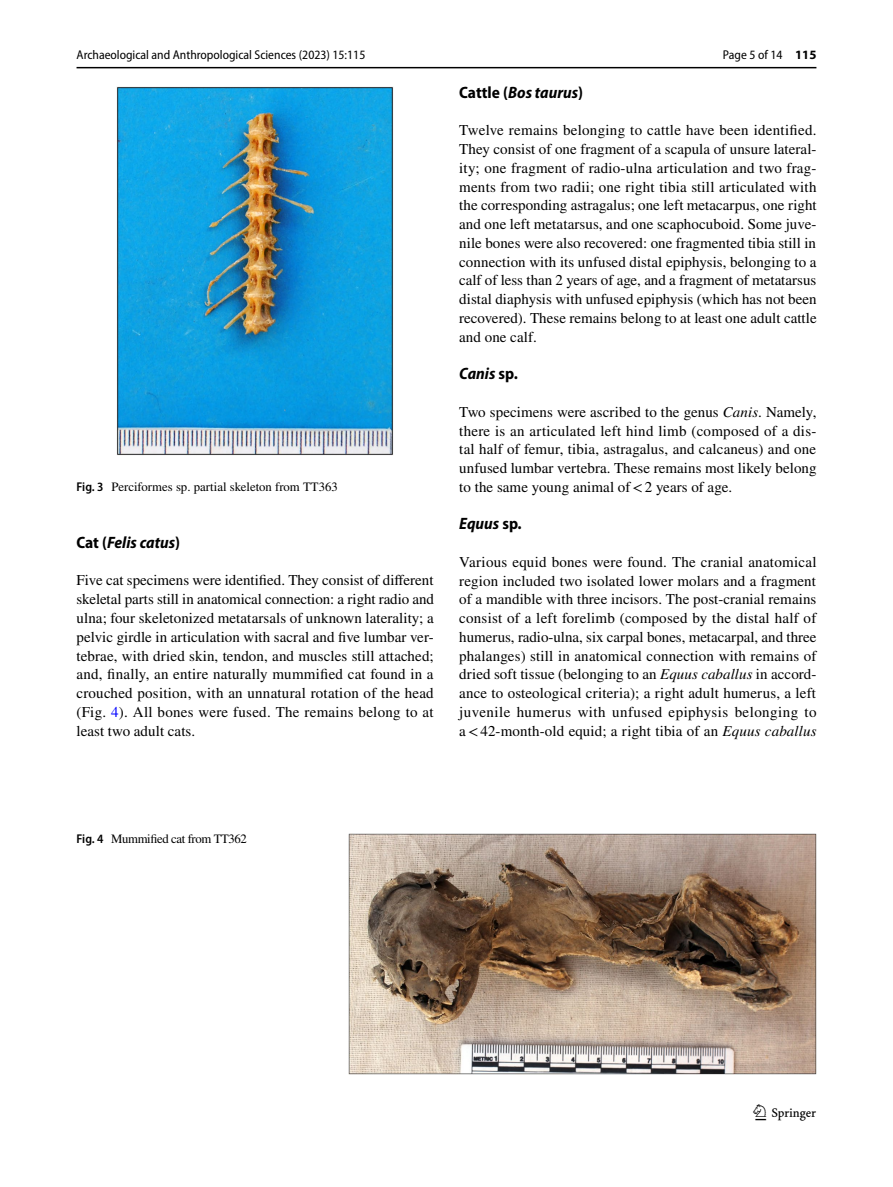
<style>
.page{position:relative;width:893px;height:1187px;background:#fff}
.page>*{position:absolute;margin:0;border:0;box-sizing:border-box;transform-origin:0 0}
.t1{font:22.5px "Springnew Regular 3";color:#000}
.t2{font:italic 700 semi-condensed 16.5px "Myriad Pro";color:#000}
.t3{font:15px/18.8px "STIX";letter-spacing:.005em;color:#000;text-align:justify}
.t4{font:semi-condensed 12.75px "Myriad Pro";color:#000}
.t5{font:12.75px "STIX";color:#000}
.t6{font:12.75px "STIX";letter-spacing:-.03em;color:#000}
.s1{font-family:"Myriad Pro";font-weight:600;font-stretch:semi-condensed}
.s2{font-style:normal}
.s3{color:#00f}
.s4{font-weight:700;font-stretch:normal}
.s5{font-style:italic}
</style>
<div class="page">
<hr style="left:77px;top:67px;width:739px;height:1px;background:#000">
<img style="left:117px;top:87px;width:276px;height:369px">
<img style="left:349px;top:833px;width:467px;height:240px">
<p class="t4" style="left:77px;top:48px;width:290px">Archaeological and Anthropological Sciences (2023) 15:115</p>
<p class="t5" style="left:77px;top:478px;width:263px"><span class="s1">Fig. 3</span> Perciformes sp. partial skeleton from TT363</p>
<p class="t2" style="left:77px;top:531px;width:105px"><span class="s2">Cat (</span>Felis catus<span class="s2">)</span></p>
<p class="t3" style="left:77px;top:572px;width:359px">Five cat specimens were identified. They consist of different skeletal parts still in anatomical connection: a right radio and ulna; four skeletonized metatarsals of unknown laterality; a pelvic girdle in articulation with sacral and five lumbar ver&shy;tebrae, with dried skin, tendon, and muscles still attached; and, finally, an entire naturally mummified cat found in a crouched position, with an unnatural rotation of the head (Fig. <span class="s3">4</span>). All bones were fused. The remains belong to at least two adult cats.</p>
<p class="t4" style="left:723px;top:48px;width:95px">Page 5 of 14 <span class="s4">115</span></p>
<p class="t2" style="left:459px;top:82px;width:125px"><span class="s2">Cattle (</span>Bos taurus<span class="s2">)</span></p>
<p class="t3" style="left:459px;top:122px;width:359px">Twelve remains belonging to cattle have been identified.<br>They consist of one fragment of a scapula of unsure lateral&shy;ity; one fragment of radio-ulna articulation and two frag&shy;ments from two radii; one right tibia still articulated with the corresponding astragalus; one left metacarpus, one right and one left metatarsus, and one scaphocuboid. Some juve&shy;nile bones were also recovered: one fragmented tibia still in connection with its unfused distal epiphysis, belonging to a calf of less than 2 years of age, and a fragment of metatarsus distal diaphysis with unfused epiphysis (which has not been recovered). These remains belong to at least one adult cattle and one calf.</p>
<p class="t2" style="left:459px;top:363px;width:60px">Canis <span class="s2">sp.</span></p>
<p class="t3" style="left:459px;top:403px;width:359px">Two specimens were ascribed to the genus <span class="s5">Canis</span>. Namely, there is an articulated left hind limb (composed of a dis&shy;tal half of femur, tibia, astragalus, and calcaneus) and one unfused lumbar vertebra. These remains most likely belong to the same young animal of&lt;2 years of age.</p>
<p class="t2" style="left:459px;top:513px;width:64px">Equus <span class="s2">sp.</span></p>
<p class="t3" style="left:459px;top:553px;width:359px">Various equid bones were found. The cranial anatomical region included two isolated lower molars and a fragment of a mandible with three incisors. The post-cranial remains consist of a left forelimb (composed by the distal half of humerus, radio-ulna, six carpal bones, metacarpal, and three phalanges) still in anatomical connection with remains of dried soft tissue (belonging to an <span class="s5">Equus caballus</span> in accord&shy;ance to osteological criteria); a right adult humerus, a left juvenile humerus with unfused epiphysis belonging to a&lt;42-month-old equid; a right tibia of an <span class="s5">Equus caballus</span></p>
<p class="t6" style="left:77px;top:829px;width:172px"><span class="s1">Fig. 4</span> Mummified cat from TT362</p>
<h1 class="t1" style="left:755px;top:1104px;width:62px">1 3</h1>
</div>
